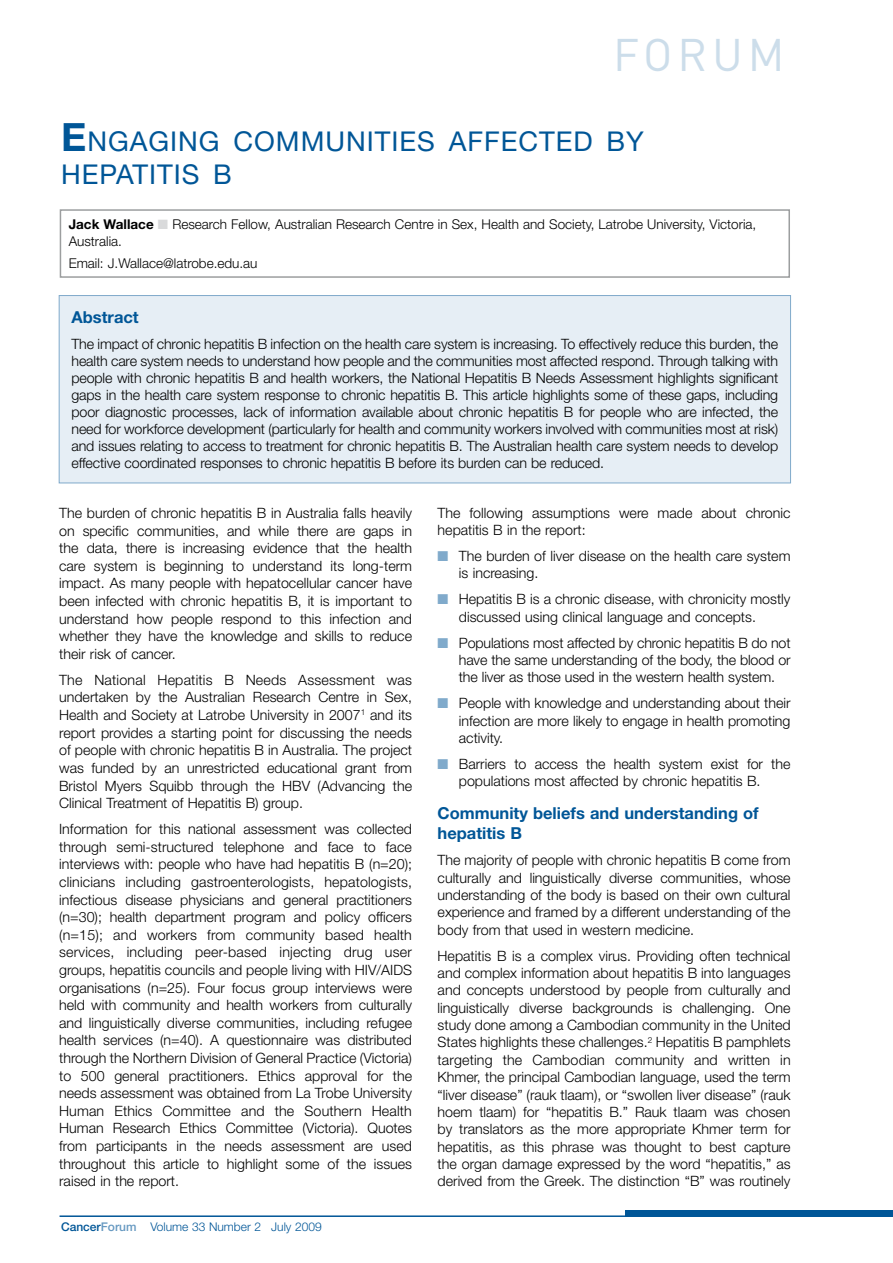
<style>
.page{position:relative;width:893px;height:1263px;background:#fff}
.page>*{position:absolute;margin:0;border:0;box-sizing:border-box;transform-origin:0 0}
.t1{font:45.15px "DIN";letter-spacing:.11em;color:#ccddea}
.t2{font:27.3px/33px "Helvetica Neue";letter-spacing:.035em;color:#005697}
.t3{font:700 16.5px/20.1px "Helvetica Neue";color:#005697}
.t4{font:300 14.25px/17.5px "Helvetica Neue";color:#000;text-align:justify}
.t5{font:300 13.5px/17.2px "Helvetica Neue";color:#000}
.t6{font:300 12px "Helvetica Neue";color:#005697}
.s1{font-weight:700;font-size:39px}
.s2{font-weight:700}
.s3{color:#d9dadb}
.s4{font-weight:500}
.s5{font-weight:500;color:#6699c1}
.s6{color:#80aacb}
</style>
<div class="page">
<hr style="left:60px;top:1215px;width:833px;height:2px;background:#005697">
<div style="left:626px;top:1210px;width:267px;height:6px;background:#005697"></div>
<div style="left:60px;top:209px;width:730px;height:69px;border:2px solid #9c9e9f"></div>
<div style="left:59px;top:296px;width:731px;height:187px;background:#e6eef5"></div>
<div style="left:59px;top:295px;width:732px;height:188px;border:1px solid #80aacb"></div>
<h1 class="t1" style="left:613px;top:27px;width:173px">FORUM</h1>
<h2 class="t2" style="left:61px;top:125px;width:584px"><span class="s1">E</span>NGAGING COMMUNITIES AFFECTED BY<br>HEPATITIS B</h2>
<p class="t5" style="left:69px;top:215px;width:689px"><span class="s2">Jack Wallace</span> <span class="s3">■</span> Research Fellow, Australian Research Centre in Sex, Health and Society, Latrobe University, Victoria,<br>Australia.</p>
<p class="t5" style="left:69px;top:254px;width:190px">Email: J.Wallace@latrobe.edu.au</p>
<p class="t3" style="left:72px;top:307px;width:69px">Abstract</p>
<p class="t4" style="left:72px;top:335px;width:708px;line-height:17.1px">The impact of chronic hepatitis B infection on the health care system is increasing. To effectively reduce this burden, the health care system needs to understand how people and the communities most affected respond. Through talking with people with chronic hepatitis B and health workers, the National Hepatitis B Needs Assessment highlights significant gaps in the health care system response to chronic hepatitis B. This article highlights some of these gaps, including poor diagnostic processes, lack of information available about chronic hepatitis B for people who are infected, the need for workforce development (particularly for health and community workers involved with communities most at risk) and issues relating to access to treatment for chronic hepatitis B. The Australian health care system needs to develop effective coordinated responses to chronic hepatitis B before its burden can be reduced.</p>
<p class="t4" style="left:59px;top:504px;width:354px">The burden of chronic hepatitis B in Australia falls heavily on specific communities, and while there are gaps in the data, there is increasing evidence that the health care system is beginning to understand its long-term impact. As many people with hepatocellular cancer have been infected with chronic hepatitis B, it is important to understand how people respond to this infection and whether they have the knowledge and skills to reduce their risk of cancer.</p>
<p class="t4" style="left:59px;top:671px;width:354px">The National Hepatitis B Needs Assessment was undertaken by the Australian Research Centre in Sex, Health and Society at Latrobe University in 2007<sup>1</sup> and its report provides a starting point for discussing the needs of people with chronic hepatitis B in Australia. The project was funded by an unrestricted educational grant from Bristol Myers Squibb through the HBV (Advancing the Clinical Treatment of Hepatitis B) group.</p>
<p class="t4" style="left:59px;top:820px;width:354px">Information for this national assessment was collected through semi-structured telephone and face to face interviews with: people who have had hepatitis B (n=20); clinicians including gastroenterologists, hepatologists, infectious disease physicians and general practitioners (n=30); health department program and policy officers (n=15); and workers from community based health services, including peer-based injecting drug user groups, hepatitis councils and people living with HIV/AIDS organisations (n=25). Four focus group interviews were held with community and health workers from culturally and linguistically diverse communities, including refugee health services (n=40). A questionnaire was distributed through the Northern Division of General Practice (Victoria) to 500 general practitioners. Ethics approval for the needs assessment was obtained from La Trobe University Human Ethics Committee and the Southern Health Human Research Ethics Committee (Victoria). Quotes from participants in the needs assessment are used throughout this article to highlight some of the issues raised in the report.</p>
<p class="t6" style="left:61px;top:1220px;width:262px"><span class="s4">Cancer</span><span class="s5">Forum</span> Volume 33 Number 2 July 2009</p>
<p class="t4" style="left:438px;top:504px;width:354px">The following assumptions were made about chronic hepatitis B in the report:</p>
<p class="t4" style="left:459px;top:547px;width:333px;text-indent:-21px"><span class="s6">■</span> The burden of liver disease on the health care system is increasing.</p>
<p class="t4" style="left:459px;top:590px;width:333px;text-indent:-21px"><span class="s6">■</span> Hepatitis B is a chronic disease, with chronicity mostly discussed using clinical language and concepts.</p>
<p class="t4" style="left:459px;top:633px;width:333px;text-indent:-21px"><span class="s6">■</span> Populations most affected by chronic hepatitis B do not have the same understanding of the body, the blood or the liver as those used in the western health system.</p>
<p class="t4" style="left:459px;top:694px;width:333px;text-indent:-21px"><span class="s6">■</span> People with knowledge and understanding about their infection are more likely to engage in health promoting activity.</p>
<p class="t4" style="left:459px;top:755px;width:333px;text-indent:-21px"><span class="s6">■</span> Barriers to access the health system exist for the populations most affected by chronic hepatitis B.</p>
<p class="t3" style="left:438px;top:803px;width:323px">Community beliefs and understanding of hepatitis B</p>
<p class="t4" style="left:438px;top:851px;width:354px">The majority of people with chronic hepatitis B come from culturally and linguistically diverse communities, whose understanding of the body is based on their own cultural experience and framed by a different understanding of the body from that used in western medicine.</p>
<p class="t4" style="left:438px;top:946px;width:355px">Hepatitis B is a complex virus. Providing often technical and complex information about hepatitis B into languages and concepts understood by people from culturally and linguistically diverse backgrounds is challenging. One study done among a Cambodian community in the United States highlights these challenges.<sup>2</sup> Hepatitis B pamphlets targeting the Cambodian community and written in Khmer, the principal Cambodian language, used the term “liver disease” (rauk tlaam), or “swollen liver disease” (rauk hoem tlaam) for “hepatitis B.” Rauk tlaam was chosen by translators as the more appropriate Khmer term for hepatitis, as this phrase was thought to best capture the organ damage expressed by the word “hepatitis,” as derived from the Greek. The distinction “B” was routinely</p>
</div>
